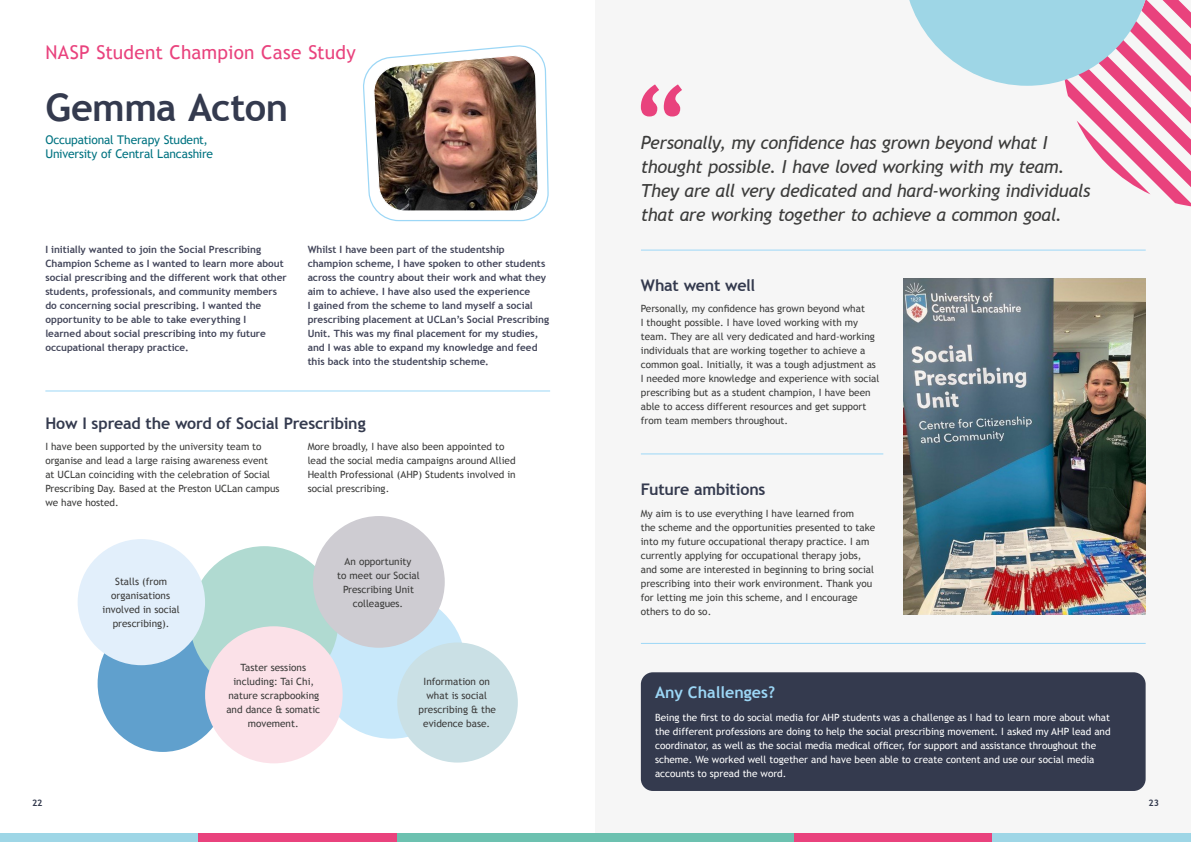
<style>
.page{position:relative;width:1191px;height:842px;background:#fff}
.page>*{position:absolute;margin:0;border:0;box-sizing:border-box;transform-origin:0 0}
.t1{font:700 38px "Trebuchet MS";letter-spacing:-.015em;color:#343a4e}
.t2{font:19px "Trebuchet MS";letter-spacing:.01em;color:#e9427d}
.t3{font:italic 18px/24px "Trebuchet MS";letter-spacing:-.02em;color:#3c3c3b}
.t4{font:700 16px "Trebuchet MS";letter-spacing:-.01em;color:#343a4e}
.t5{font:700 16px "Trebuchet MS";color:#9cd7f6}
.t6{font:12px/14.4px "Trebuchet MS";letter-spacing:-.015em;color:#007381}
.t7{font:10px/14px "Trebuchet MS";color:#3c3c3b}
.t8{font:700 10px/14px "Trebuchet MS";color:#43465a}
.t9{font:10px/14px "Trebuchet MS";color:#fff}
.t10{font:700 9px "Trebuchet MS";color:#343a4e}
</style>
<div class="page">
<div style="left:595px;top:0;width:596px;height:842px;background:#f6f6f6"></div>
<div style="left:0;top:833px;width:198px;height:9px;background:#9ed6e6"></div>
<div style="left:595px;top:833px;width:199px;height:9px;background:#6cc1b0"></div>
<div style="left:198px;top:833px;width:199px;height:9px;background:#e9427d"></div>
<div style="left:794px;top:833px;width:198px;height:9px;background:#e9427d"></div>
<div style="left:397px;top:833px;width:198px;height:9px;background:#6cc1b0"></div>
<div style="left:992px;top:833px;width:199px;height:9px;background:#9ed6e6"></div>
<svg style="left:909px;top:0;width:282px;height:207px"></svg>
<div style="left:641px;top:672px;width:504px;height:119px;background:#343a4e;border-radius:12px"></div>
<svg style="left:641px;top:84px;width:41px;height:32px"></svg>
<hr style="left:641px;top:250px;width:504px;height:1px;background:#9cd7f6">
<hr style="left:641px;top:454px;width:242px;height:1px;background:#9cd7f6">
<hr style="left:641px;top:643px;width:504px;height:1px;background:#9cd7f6">
<img style="left:363px;top:45px;width:186px;height:177px">
<img style="left:903px;top:279px;width:242px;height:335px">
<hr style="left:45px;top:391px;width:505px;height:1px;background:#9cd7f6">
<div style="left:317px;top:592px;width:148px;height:147px;background:#c8e8fa;border-radius:50%"></div>
<div style="left:98px;top:615px;width:130px;height:137px;background:#60a0cd;border-radius:50%"></div>
<div style="left:190px;top:546px;width:148px;height:149px;background:#b0dad1;border-radius:50%"></div>
<div style="left:313px;top:516px;width:132px;height:132px;background:#ceccd2;border-radius:50%"></div>
<div style="left:78px;top:539px;width:127px;height:126px;background:#e2effb;border-radius:50%"></div>
<div style="left:397px;top:642px;width:121px;height:120px;background:#cae0e5;border-radius:50%"></div>
<div style="left:205px;top:626px;width:138px;height:137px;background:#fbe1e8;border-radius:50%"></div>
<p class="t2" style="left:45px;top:41px;width:312px">NASP Student Champion Case Study</p>
<p class="t1" style="left:45px;top:84px;width:244px">Gemma Acton</p>
<p class="t6" style="left:45px;top:132px;width:169px">Occupational Therapy Student,<br>University of Central Lancashire</p>
<p class="t8" style="left:45px;top:243px;width:243px">I initially wanted to join the Social Prescribing Champion Scheme as I wanted to learn more about social prescribing and the different work that other students, professionals, and community members do concerning social prescribing. I wanted the opportunity to be able to take everything I<br>learned about social prescribing into my future occupational therapy practice.</p>
<p class="t8" style="left:308px;top:243px;width:243px">Whilst I have been part of the studentship champion scheme, I have spoken to other students across the country about their work and what they aim to achieve. I have also used the experience<br>I gained from the scheme to land myself a social prescribing placement at UCLan’s Social Prescribing Unit. This was my final placement for my studies, and I was able to expand my knowledge and feed this back into the studentship scheme.</p>
<p class="t4" style="left:45px;top:413px;width:322px">How I spread the word of Social Prescribing</p>
<p class="t7" style="left:45px;top:440px;width:236px">I have been supported by the university team to organise and lead a large raising awareness event at UCLan coinciding with the celebration of Social Prescribing Day. Based at the Preston UCLan campus we have hosted.</p>
<p class="t7" style="left:308px;top:440px;width:210px">More broadly, I have also been appointed to lead the social media campaigns around Allied Health Professional (AHP) Students involved in social prescribing.</p>
<p class="t7" style="left:103px;top:574px;width:79px;text-align:center">Stalls (from organisations involved in social prescribing).</p>
<p class="t7" style="left:337px;top:554px;width:84px;text-align:center">An opportunity<br>to meet our Social<br>Prescribing Unit colleagues.</p>
<p class="t7" style="left:226px;top:660px;width:95px;text-align:center">Taster sessions including: Tai Chi, nature scrapbooking and dance &amp; somatic movement.</p>
<p class="t7" style="left:418px;top:675px;width:79px;text-align:center">Information on what is social prescribing &amp; the evidence base.</p>
<p class="t3" style="left:641px;top:131px;width:451px">Personally, my confidence has grown beyond what I thought possible. I have loved working with my team.<br>They are all very dedicated and hard-working individuals that are working together to achieve a common goal.</p>
<p class="t4" style="left:641px;top:275px;width:116px">What went well</p>
<p class="t7" style="left:641px;top:302px;width:240px">Personally, my confidence has grown beyond what<br>I thought possible. I have loved working with my team. They are all very dedicated and hard-working individuals that are working together to achieve a common goal. Initially, it was a tough adjustment as I needed more knowledge and experience with social prescribing but as a student champion, I have been able to access different resources and get support from team members throughout.</p>
<p class="t4" style="left:641px;top:479px;width:126px">Future ambitions</p>
<p class="t7" style="left:641px;top:506px;width:236px">My aim is to use everything I have learned from<br>the scheme and the opportunities presented to take into my future occupational therapy practice. I am currently applying for occupational therapy jobs, and some are interested in beginning to bring social prescribing into their work environment. Thank you for letting me join this scheme, and I encourage others to do so.</p>
<p class="t5" style="left:655px;top:683px;width:121px">Any Challenges?</p>
<p class="t9" style="left:655px;top:710px;width:457px">Being the first to do social media for AHP students was a challenge as I had to learn more about what the different professions are doing to help the social prescribing movement. I asked my AHP lead and coordinator, as well as the social media medical officer, for support and assistance throughout the scheme. We worked well together and have been able to create content and use our social media accounts to spread the word.</p>
<p class="t10" style="left:32px;top:797px;width:12px">22</p>
<p class="t10" style="left:1148px;top:797px;width:12px">23</p>
</div>
